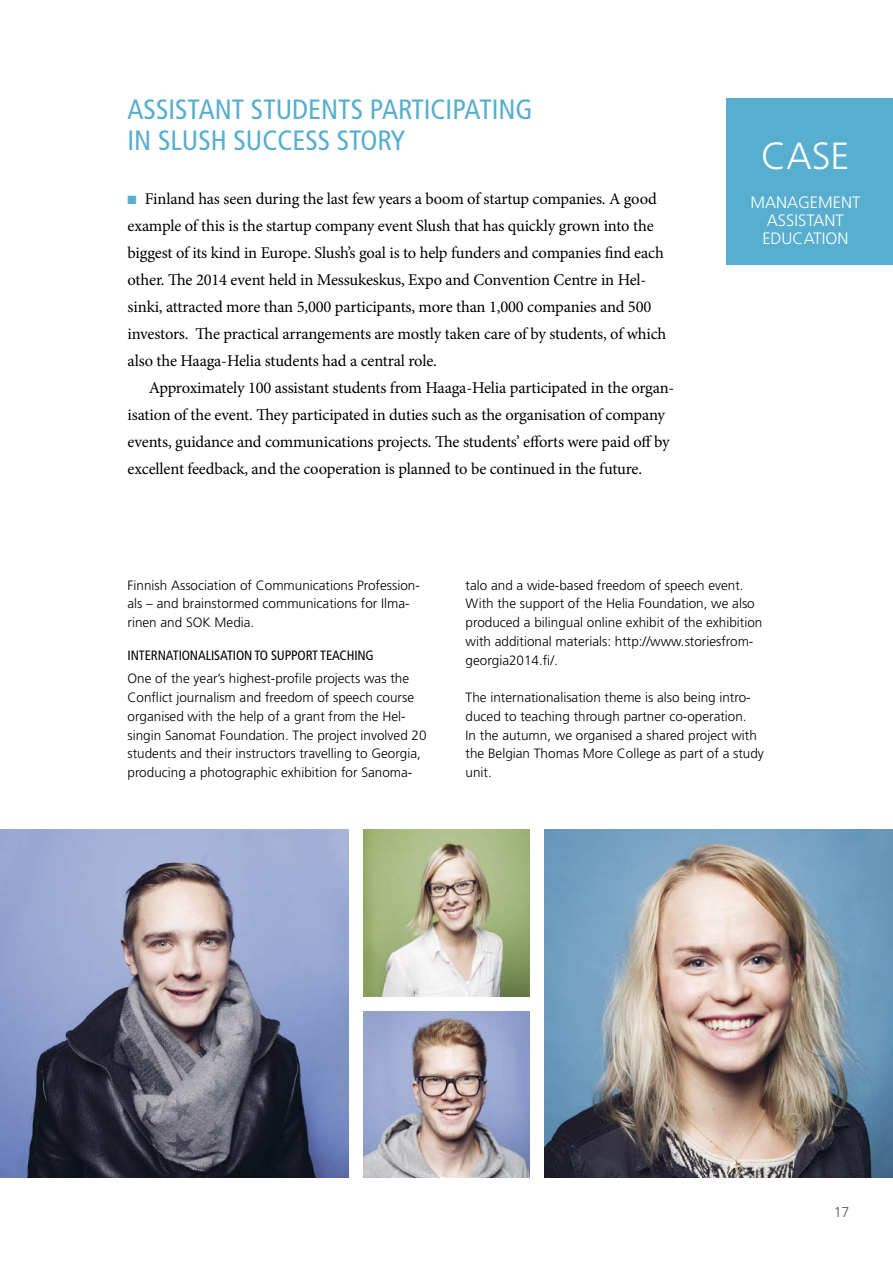
<style>
.page{position:relative;width:893px;height:1263px;background:#fff}
.page>*{position:absolute;margin:0;border:0;box-sizing:border-box;transform-origin:0 0}
.t1{font:300 37.8px "Frutiger LT Std";color:#fff}
.t2{font:condensed 27.9px/31.7px "Frutiger LT Std";color:#57aece}
.t3{font:16.5px/27px "Minion Pro";letter-spacing:-.015em;color:#000}
.t4{font:300 16.5px/18px "Frutiger LT Std";color:#fff;text-align:center}
.t5{font:300 14.25px "Frutiger LT Std";color:#555}
.t6{font:300 13.5px/18.8px "Frutiger LT Std";color:#000}
.t7{font:condensed 13.5px "Frutiger LT Std";letter-spacing:-.01em;color:#000}
.s1{color:#57aece}
</style>
<div class="page">
<img style="left:0;top:830px;width:348px;height:348px">
<img style="left:363px;top:1011px;width:167px;height:167px">
<img style="left:363px;top:830px;width:167px;height:166px">
<img style="left:545px;top:830px;width:348px;height:348px">
<div style="left:726px;top:98px;width:167px;height:166px;background:#57aece"></div>
<h2 class="t2" style="left:128px;top:93px;width:407px">ASSISTANT STUDENTS PARTICIPATING<br>IN SLUSH SUCCESS STORY</h2>
<p class="t3" style="left:128px;top:186px;width:540px"><span class="s1">■</span> Finland has seen during the last few years a boom of startup companies. A good example of this is the startup company event Slush that has quickly grown into the biggest of its kind in Europe. Slush’s goal is to help funders and companies find each other. The 2014 event held in Messukeskus, Expo and Convention Centre in Hel&shy;sinki, attracted more than 5,000 participants, more than 1,000 companies and 500 investors. The practical arrangements are mostly taken care of by students, of which also the Haaga-Helia students had a central role.</p>
<p class="t3" style="left:128px;top:375px;width:548px;text-indent:21px">Approximately 100 assistant students from Haaga-Helia participated in the organ&shy;isation of the event. They participated in duties such as the organisation of company events, guidance and communications projects. The students’ efforts were paid off by excellent feedback, and the cooperation is planned to be continued in the future.</p>
<h1 class="t1" style="left:761px;top:135px;width:90px">CASE</h1>
<p class="t4" style="left:750px;top:194px;width:112px">MANAGEMENT<br>ASSISTANT<br>EDUCATION</p>
<p class="t6" style="left:128px;top:576px;width:294px">Finnish Association of Communications Profession&shy;als – and brainstormed communications for Ilma&shy;rinen and SOK Media.</p>
<p class="t7" style="left:128px;top:647px;width:248px">INTERNATIONALISATION TO SUPPORT TEACHING</p>
<p class="t6" style="left:128px;top:669px;width:301px">One of the year’s highest-profile projects was the Conflict journalism and freedom of speech course organised with the help of a grant from the Hel&shy;singin Sanomat Foundation. The project involved 20 students and their instructors travelling to Georgia, producing a photographic exhibition for Sanoma-</p>
<p class="t6" style="left:466px;top:576px;width:298px">talo and a wide-based freedom of speech event.<br>With the support of the Helia Foundation, we also produced a bilingual online exhibit of the exhibition with additional materials: http://www.storiesfrom&shy;georgia2014.fi/.</p>
<p class="t6" style="left:466px;top:688px;width:300px">The internationalisation theme is also being intro&shy;duced to teaching through partner co-operation.<br>In the autumn, we organised a shared project with the Belgian Thomas More College as part of a study unit.</p>
<p class="t5" style="left:834px;top:1204px;width:17px">17</p>
</div>
